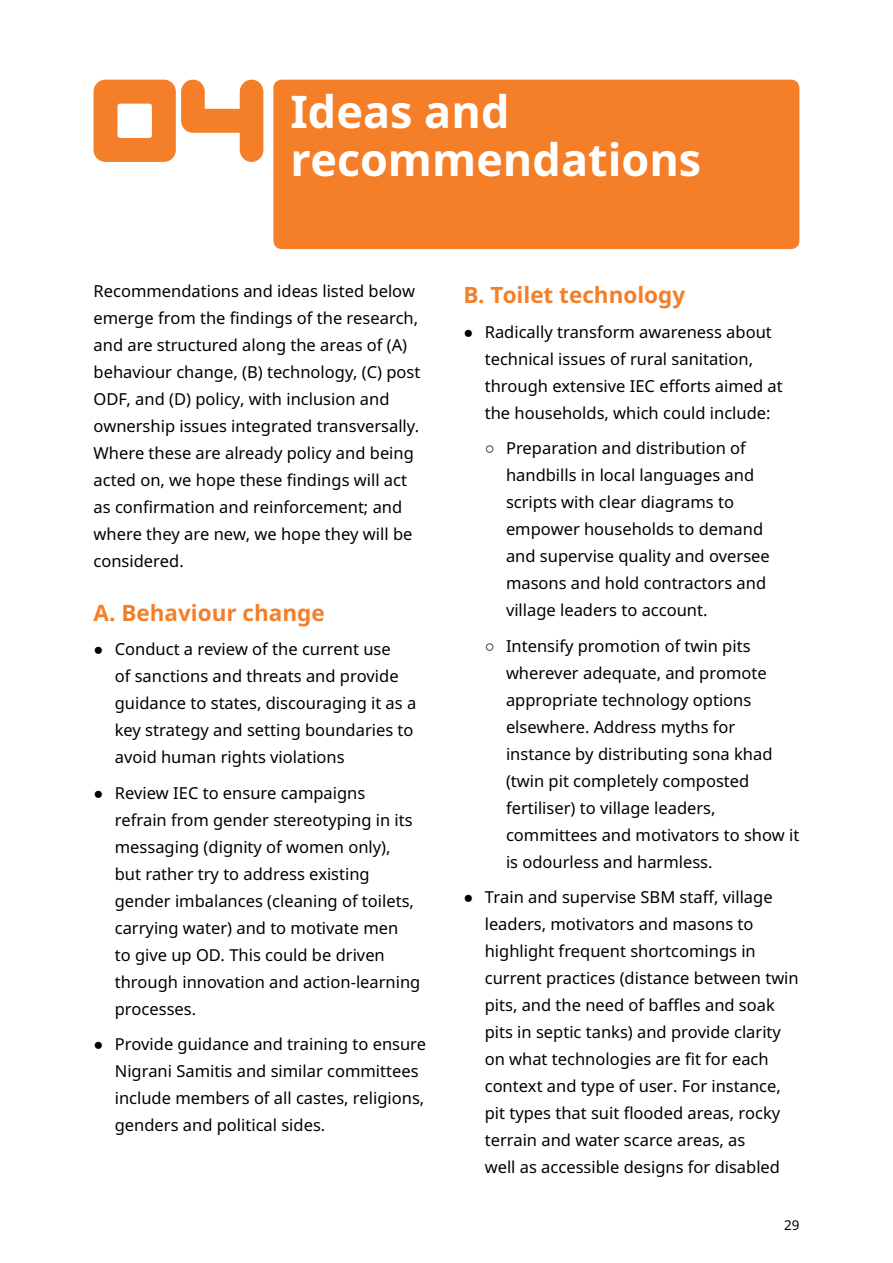
<style>
.page{position:relative;width:893px;height:1263px;background:#fff}
.page>*{position:absolute;margin:0;border:0;box-sizing:border-box;transform-origin:0 0}
.t1{font:700 45px/48px "Noto Sans";color:#fff}
.t2{font:700 22.5px "Noto Sans";color:#f57e29}
.t3{font:16.5px/27px "Noto Sans";color:#000}
.t4{font:13.5px "Noto Sans";color:#000}
</style>
<div class="page">
<div style="left:273px;top:80px;width:526px;height:169px;background:#f57e29;border-radius:9px"></div>
<svg style="left:94px;top:79px;width:169px;height:83px"></svg>
<h1 class="t1" style="left:290px;top:86px;width:412px">Ideas and recommendations</h1>
<p class="t3" style="left:94px;top:277px;width:328px">Recommendations and ideas listed below emerge from the findings of the research, and are structured along the areas of (A) behaviour change, (B) technology, (C) post ODF, and (D) policy, with inclusion and ownership issues integrated transversally.<br>Where these are already policy and being acted on, we hope these findings will act as confirmation and reinforcement; and where they are new, we hope they will be considered.</p>
<h2 class="t2" style="left:94px;top:597px;width:233px">A. Behaviour change</h2>
<p class="t3" style="left:115px;top:635px;width:303px;text-indent:-21px">● Conduct a review of the current use<br>of sanctions and threats and provide guidance to states, discouraging it as a key strategy and setting boundaries to avoid human rights violations</p>
<p class="t3" style="left:115px;top:779px;width:307px;text-indent:-21px">● Review IEC to ensure campaigns refrain from gender stereotyping in its messaging (dignity of women only), but rather try to address existing gender imbalances (cleaning of toilets, carrying water) and to motivate men<br>to give up OD. This could be driven through innovation and action-learning processes.</p>
<p class="t3" style="left:115px;top:1030px;width:313px;text-indent:-21px">● Provide guidance and training to ensure Nigrani Samitis and similar committees include members of all castes, religions, genders and political sides.</p>
<h2 class="t2" style="left:463px;top:279px;width:223px">B. Toilet technology</h2>
<p class="t3" style="left:485px;top:318px;width:300px;text-indent:-21px">● Radically transform awareness about technical issues of rural sanitation, through extensive IEC efforts aimed at the households, which could include:</p>
<p class="t3" style="left:506px;top:434px;width:265px;text-indent:-21px">○ Preparation and distribution of handbills in local languages and scripts with clear diagrams to empower households to demand and supervise quality and oversee masons and hold contractors and village leaders to account.</p>
<p class="t3" style="left:506px;top:632px;width:295px;text-indent:-21px">○ Intensify promotion of twin pits wherever adequate, and promote appropriate technology options elsewhere. Address myths for instance by distributing sona khad (twin pit completely composted fertiliser) to village leaders, committees and motivators to show it is odourless and harmless.</p>
<p class="t3" style="left:485px;top:883px;width:315px;text-indent:-21px">● Train and supervise SBM staff, village leaders, motivators and masons to highlight frequent shortcomings in current practices (distance between twin pits, and the need of baffles and soak pits in septic tanks) and provide clarity on what technologies are fit for each context and type of user. For instance, pit types that suit flooded areas, rocky terrain and water scarce areas, as<br>well as accessible designs for disabled</p>
<p class="t4" style="left:784px;top:1216px;width:17px">29</p>
</div>
